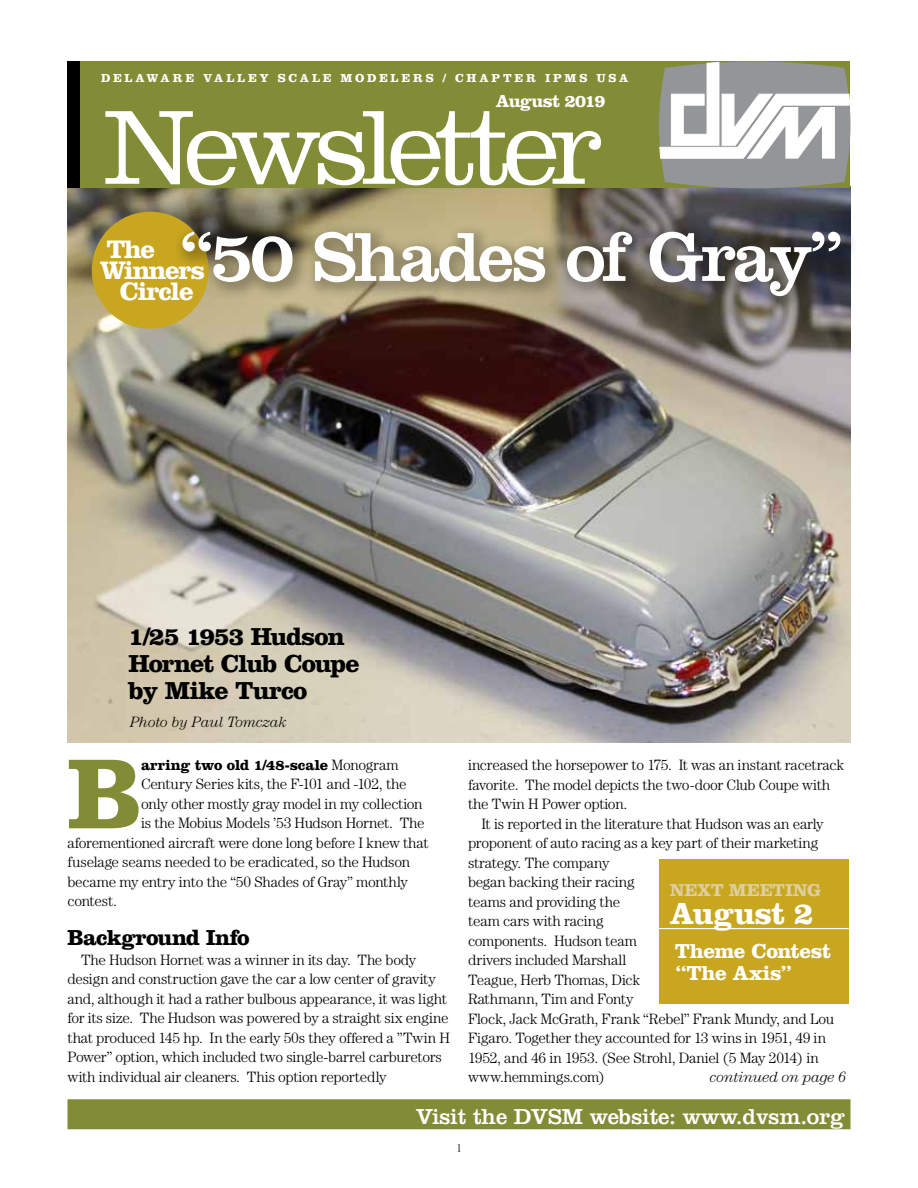
<style>
.page{position:relative;width:918px;height:1188px;background:#fff}
.page>*{position:absolute;margin:0;border:0;box-sizing:border-box;transform-origin:0 0}
.t1{font:300 109.5px "Clarendon";letter-spacing:-.075em;color:#fff}
.t2{font:700 103.2px "Clarendon";color:#828c36}
.t3{font:72px "Clarendon";letter-spacing:-.045em;color:#fff}
.t4{font:700 31.65px "Clarendon";color:#fff}
.t5{font:700 26.4px "Clarendon";letter-spacing:-.05em;color:#fff}
.t6{font:700 25.5px/27px "Clarendon";letter-spacing:-.035em;color:#000}
.t7{font:22.5px "Clarendon";letter-spacing:-.01em;color:#fff}
.t8{font:700 22.5px "Clarendon";letter-spacing:-.03em;color:#000}
.t9{font:700 21px/22.5px "Clarendon";letter-spacing:-.02em;color:#fff}
.t10{font:700 18px "Clarendon";letter-spacing:-.015em;color:#dfce9e}
.t11{font:700 18px "Clarendon";letter-spacing:-.065em;color:#fff}
.t12{font:300 15px/19.5px "Century";letter-spacing:-.02em;color:#000}
.t13{font:italic 300 15px "Century";letter-spacing:-.01em;color:#000}
.t14{font:700 15px "Clarendon";letter-spacing:-.01em;color:#000}
.t15{font:700 12px "Clarendon";letter-spacing:.24em;color:#fff}
.t16{font:12px "Baskerville";color:#000}
.s1{font-family:"Century";font-weight:300}
</style>
<div class="page">
<img style="left:67px;top:187px;width:783px;height:555px">
<div style="left:92px;top:212px;width:117px;height:117px;background:#c8a620;border-radius:50%"></div>
<div style="left:172px;top:222px;width:687px;height:92px;background:#000;opacity:.24"></div>
<div style="left:68px;top:62px;width:782px;height:126px;background:#828c36"></div>
<svg style="left:659px;top:62px;width:191px;height:126px;background:#b8bab7"></svg>
<div style="left:68px;top:62px;width:12px;height:126px;background:#000"></div>
<div style="left:68px;top:1099px;width:782px;height:30px;background:#828c36"></div>
<div style="left:659px;top:859px;width:190px;height:145px;background:#c8a620"></div>
<hr style="left:659px;top:928px;width:190px;height:1px;background:#fff">
<p class="t15" style="left:101px;top:70px;width:471px">Delaware Valley Sc ale Mod elers / c hapt er ipms</p>
<p class="t15" style="left:596px;top:70px;width:34px">usa</p>
<h1 class="t1" style="left:104px;top:84px;width:502px">Newsletter</h1>
<p class="t11" style="left:496px;top:90px;width:111px">August 2019</p>
<h3 class="t3" style="left:181px;top:215px;width:663px">“50 Shades of Gray”</h3>
<h3 class="t5" style="left:106px;top:233px;width:50px">The</h3>
<h3 class="t5" style="left:100px;top:254px;width:107px">Winners</h3>
<h3 class="t5" style="left:120px;top:275px;width:75px">Circle</h3>
<h3 class="t6" style="left:129px;top:622px;width:233px">1/25 1953 Hudson<br>Hornet Club Coupe by Mike Turco</h3>
<p class="t13" style="left:130px;top:714px;width:158px">Photo by Paul Tomczak</p>
<h2 class="t2" style="left:68px;top:731px;width:76px">B</h2>
<p class="t14" style="left:141px;top:756px;width:259px">arring two old 1/48-scale <span class="s1">Monogram</span></p>
<p class="t12" style="left:141px;top:774px;width:267px">Century Series kits, the F-101 and -102, the</p>
<p class="t12" style="left:141px;top:794px;width:283px">only other mostly gray model in my collection</p>
<p class="t12" style="left:141px;top:813px;width:285px">is the Mobius Models ’53 Hudson Hornet. The</p>
<p class="t12" style="left:68px;top:833px;width:363px">aforementioned aircraft were done long before I knew that</p>
<p class="t12" style="left:68px;top:852px;width:344px">fuselage seams needed to be eradicated, so the Hudson</p>
<p class="t12" style="left:68px;top:872px;width:342px">became my entry into the “50 Shades of Gray” monthly</p>
<p class="t12" style="left:68px;top:891px;width:51px">contest.</p>
<h3 class="t8" style="left:68px;top:924px;width:184px">Background Info</h3>
<p class="t12" style="left:68px;top:950px;width:384px;text-indent:14px">The Hudson Hornet was a winner in its day. The body design and construction gave the car a low center of gravity and, although it had a rather bulbous appearance, it was light for its size. The Hudson was powered by a straight six engine that produced 145 hp. In the early 50s they offered a ”Twin H Power” option, which included two single-barrel carburetors with individual air cleaners. This option reportedly</p>
<p class="t12" style="left:468px;top:755px;width:378px">increased the horsepower to 175. It was an instant racetrack favorite. The model depicts the two-door Club Coupe with the Twin H Power option.</p>
<p class="t12" style="left:468px;top:813px;width:368px;text-indent:14px">It is reported in the literature that Hudson was an early proponent of auto racing as a key part of their marketing strategy. The company<br>began backing their racing<br>teams and providing the<br>team cars with racing<br>components. Hudson team<br>drivers included Marshall<br>Teague, Herb Thomas, Dick<br>Rathmann, Tim and Fonty<br>Flock, Jack McGrath, Frank “Rebel” Frank Mundy, and Lou Figaro. Together they accounted for 13 wins in 1951, 49 in 1952, and 46 in 1953. (See Strohl, Daniel (5 May 2014) in www.hemmings.com)</p>
<p class="t10" style="left:670px;top:879px;width:153px">next meeti ng</p>
<h3 class="t4" style="left:670px;top:894px;width:145px">August 2</h3>
<h3 class="t9" style="left:675px;top:939px;width:158px">Theme Contest “The Axis”</h3>
<p class="t13" style="left:710px;top:1068px;width:138px">continued on page 6</p>
<h3 class="t7" style="left:416px;top:1103px;width:431px">Visit the DVSM website: www.dvsm.org</h3>
<p class="t16" style="left:456px;top:1141px;width:7px">1</p>
</div>
